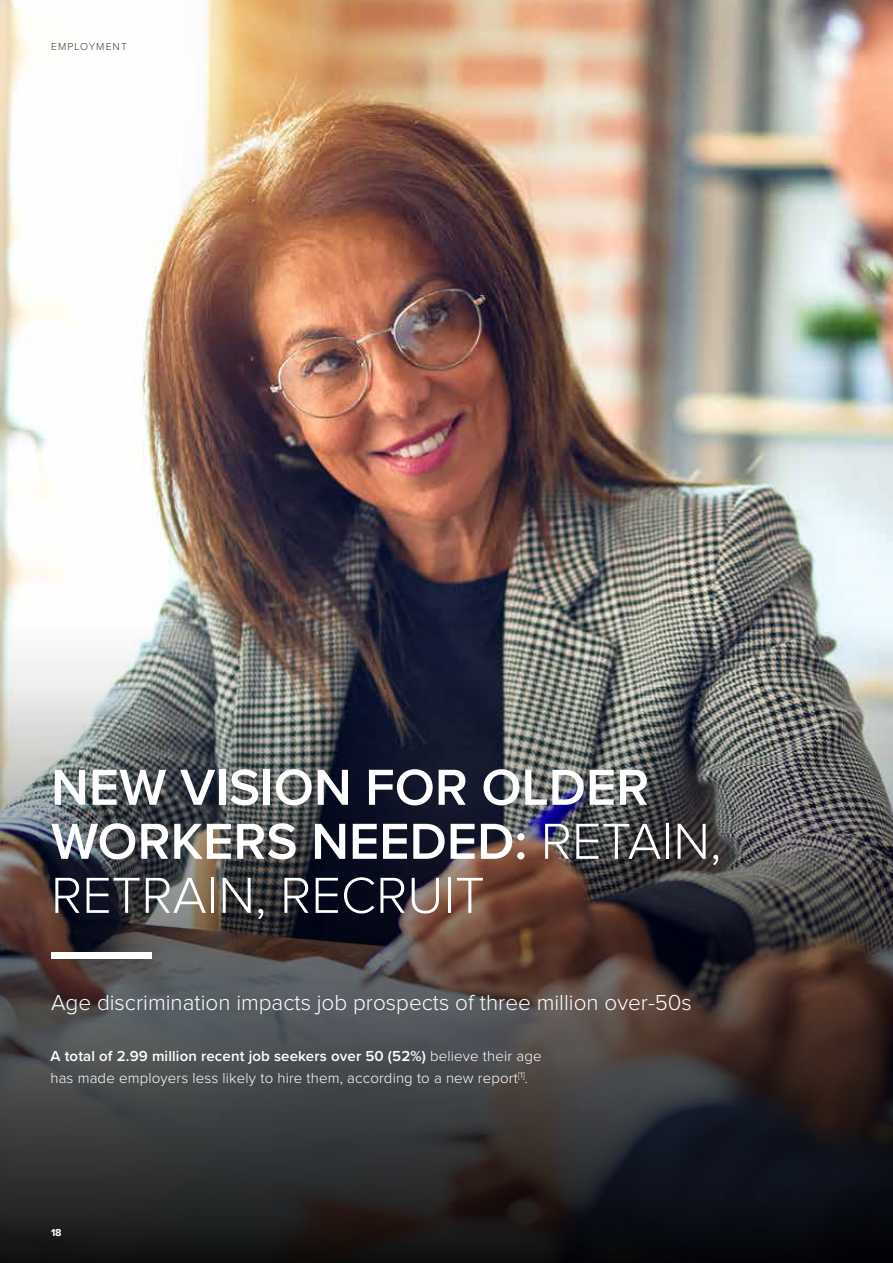
<style>
.page{position:relative;width:893px;height:1263px;background:#fff}
.page>*{position:absolute;margin:0;border:0;box-sizing:border-box;transform-origin:0 0}
.t1{font:600 52.5px/54px "Proxima Nova";color:#fff}
.t2{font:300 22.5px "Proxima Nova";color:#fff}
.t3{font:300 15px/22.5px "Proxima Nova";letter-spacing:.01em;color:#fff}
.t4{font:300 10.5px "Proxima Nova";letter-spacing:.1em;color:#3c3c3b}
.t5{font:700 10.5px "Proxima Nova";color:#fff}
.s1{font-weight:300}
.s2{font-weight:600}
</style>
<div class="page">
<img style="left:0;top:0;width:893px;height:621px">
<img style="left:0;top:621px;width:893px;height:642px">
<div style="left:51px;top:952px;width:101px;height:7px;background:#fff"></div>
<p class="t4" style="left:51px;top:42px;width:77px">EMPLOYMENT</p>
<h1 class="t1" style="left:51px;top:763px;width:672px">NEW VISION FOR OLDER<br>WORKERS NEEDED: <span class="s1">RETAIN,<br>RETRAIN, RECRUIT</span></h1>
<h2 class="t2" style="left:51px;top:993px;width:642px">Age discrimination impacts job prospects of three million over-50s</h2>
<p class="t3" style="left:50px;top:1045px;width:493px"><span class="s2">A total of 2.99 million recent job seekers over 50 (52%)</span> believe their age has made employers less likely to hire them, according to a new report<sup>[1]</sup>.</p>
<p class="t5" style="left:51px;top:1227px;width:12px">18</p>
</div>
